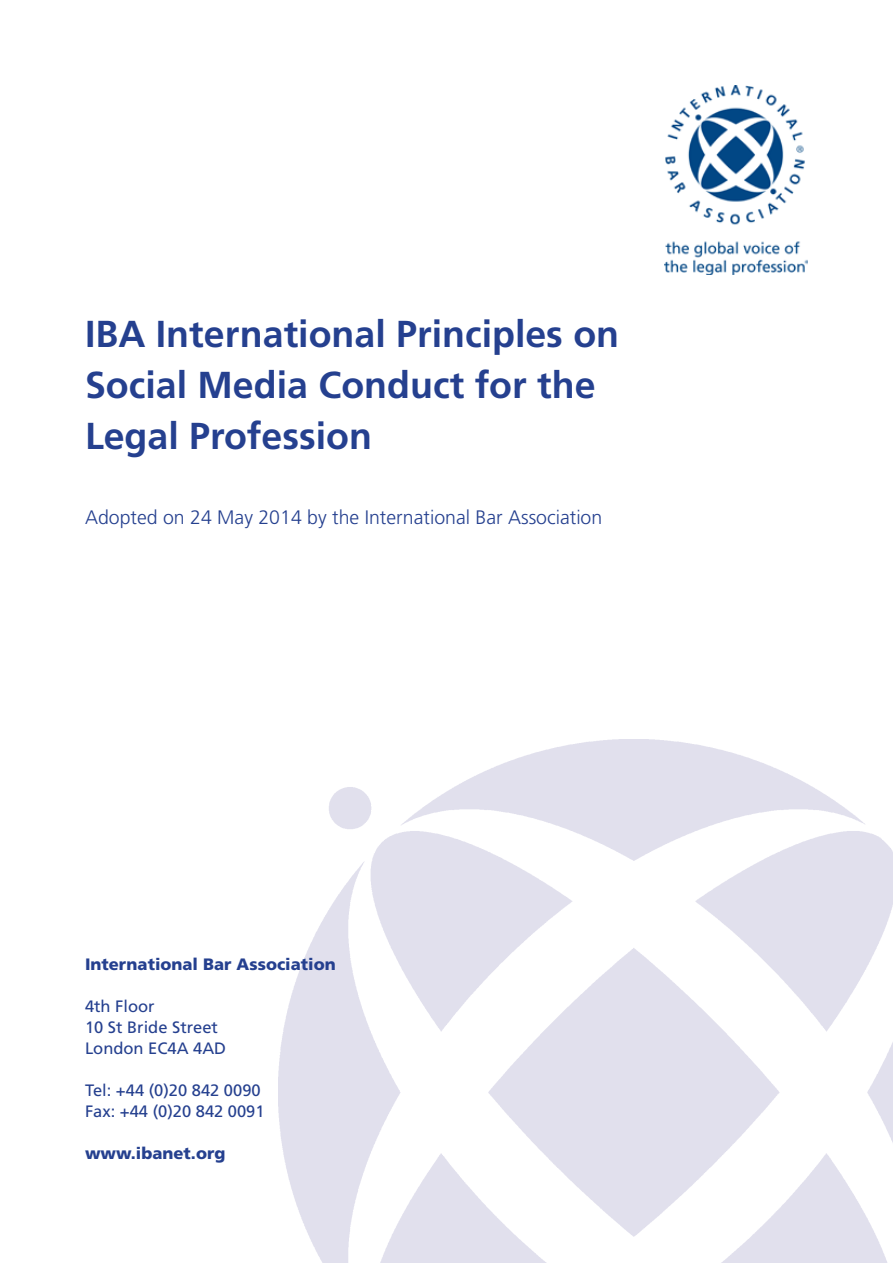
<style>
.page{position:relative;width:893px;height:1263px;background:#fff}
.page>*{position:absolute;margin:0;border:0;box-sizing:border-box;transform-origin:0 0}
.t1{font:700 37.5px/51px "Frutiger";color:#25408f}
.t2{font:300 19.5px "Frutiger";color:#25408f}
.t3{font:16.5px/21px "Frutiger";color:#25408f}
.t4{font:900 16.5px "Frutiger";color:#25408f}
</style>
<div class="page">
<img style="left:665px;top:85px;width:143px;height:189px">
<img style="left:279px;top:740px;width:614px;height:523px">
<h1 class="t1" style="left:85px;top:308px;width:536px">IBA International Principles on<br>Social Media Conduct for the<br>Legal Profession</h1>
<p class="t2" style="left:85px;top:506px;width:519px">Adopted on 24 May 2014 by the International Bar Association</p>
<p class="t4" style="left:85px;top:954px;width:252px">International Bar Association</p>
<p class="t3" style="left:85px;top:995px;width:143px">4th Floor<br>10 St Bride Street<br>London EC4A 4AD</p>
<p class="t3" style="left:85px;top:1079px;width:181px">Tel: +44 (0)20 842 0090<br>Fax: +44 (0)20 842 0091</p>
<p class="t4" style="left:85px;top:1143px;width:142px">www.ibanet.org</p>
</div>
